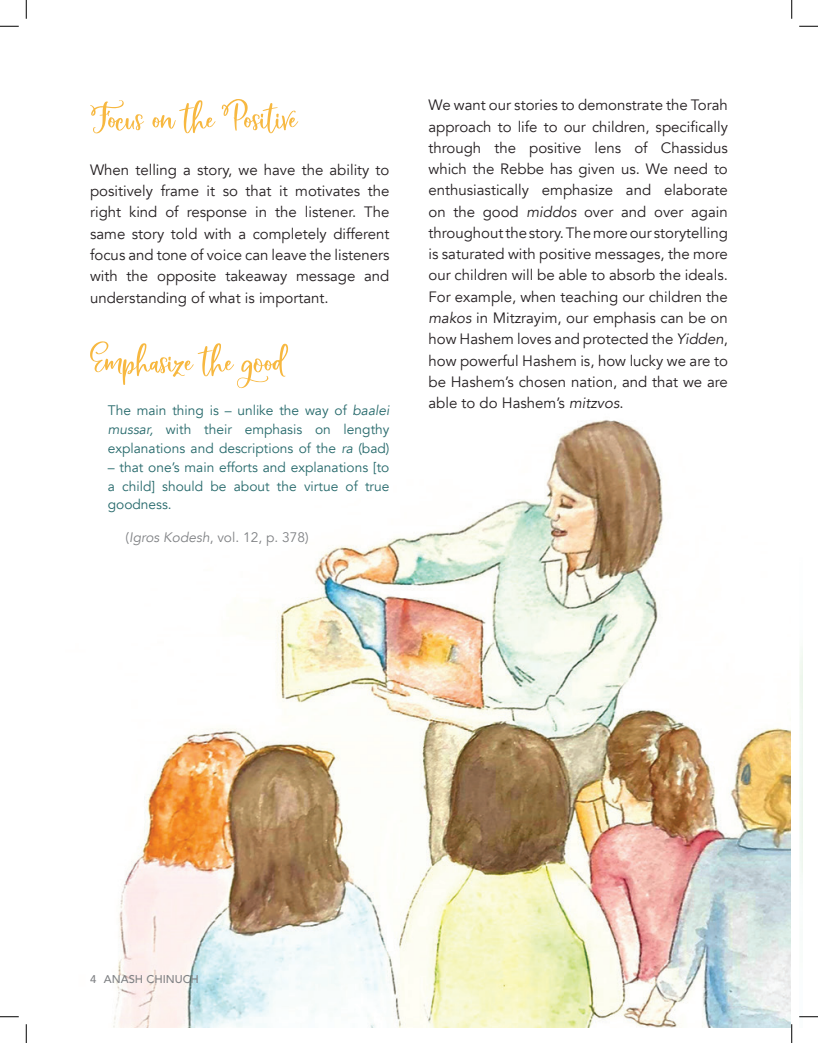
<style>
.page{position:relative;width:818px;height:1043px;background:#fff}
.page>*{position:absolute;margin:0;border:0;box-sizing:border-box;transform-origin:0 0}
.t1{font:52.5px "Bushel And Peck";color:#f7b840}
.p{font:15px/21.2px "Avenir";color:#241f21;text-align:justify}
.P_indent{font:13.75px/18.8px "Avenir";color:#26696b;text-align:justify}
.gray_endent{font:13.75px "Avenir";color:#808285}
.t2{font:500 11.25px "Avenir";color:#808285}
.s1{font-style:italic}
</style>
<div class="page">
<img style="left:16px;top:16px;width:786px;height:1011px">
<svg style="left:0;top:25px;width:19px;height:2px"></svg>
<svg style="left:799px;top:25px;width:19px;height:2px"></svg>
<svg style="left:0;top:1015px;width:19px;height:2px"></svg>
<svg style="left:799px;top:1015px;width:19px;height:2px"></svg>
<svg style="left:25px;top:0;width:2px;height:19px"></svg>
<svg style="left:25px;top:1024px;width:2px;height:18px"></svg>
<svg style="left:790px;top:0;width:2px;height:19px"></svg>
<svg style="left:790px;top:1024px;width:2px;height:18px"></svg>
<p class="t1" style="left:90px;top:93px;width:208px">Focus on the Positive</p>
<p class="p" style="left:90px;top:159px;width:301px">When telling a story, we have the ability to positively frame it so that it motivates the right kind of response in the listener. The same story told with a completely different focus and tone of voice can leave the listeners with the opposite takeaway message and understanding of what is important.</p>
<p class="t1" style="left:90px;top:336px;width:195px">Emphasize the good</p>
<p class="P_indent" style="left:108px;top:401px;width:283px">The main thing is – unlike the way of <span class="s1">baalei mussar,</span> with their emphasis on lengthy explanations and descriptions of the <span class="s1">ra</span> (bad)</p>
<p class="P_indent" style="left:108px;top:458px;width:283px">– that one’s main efforts and explanations [to a child] should be about the virtue of true goodness.</p>
<p class="gray_endent" style="left:125px;top:529px;width:184px">(<span class="s1">Igros Kodesh</span>, vol. 12, p. 378)</p>
<p class="p" style="left:428px;top:95px;width:301px">We want our stories to demonstrate the Torah approach to life to our children, specifically through the positive lens of Chassidus which the Rebbe has given us. We need to enthusiastically emphasize and elaborate on the good <span class="s1">middos</span> over and over again throughout the story. The more our storytelling is saturated with positive messages, the more our children will be able to absorb the ideals.<br>For example, when teaching our children the <span class="s1">makos</span> in Mitzrayim, our emphasis can be on how Hashem loves and protected the <span class="s1">Yidden</span>, how powerful Hashem is, how lucky we are to be Hashem’s chosen nation, and that we are able to do Hashem’s <span class="s1">mitzvos</span>.</p>
<p class="t2" style="left:90px;top:969px;width:110px">4 ANASH CHINUCH</p>
</div>
